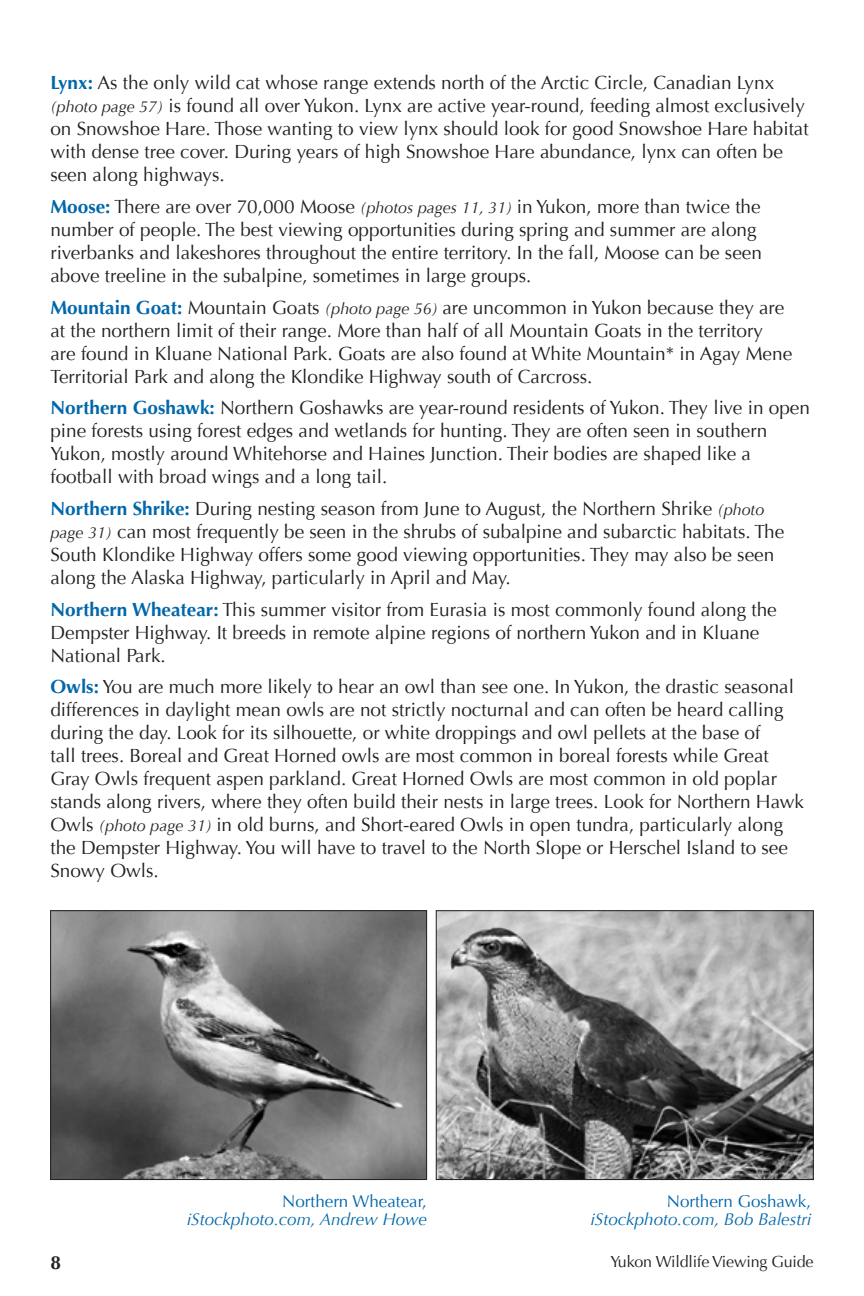
<style>
.page{position:relative;width:864px;height:1296px;background:#fff}
.page>*{position:absolute;margin:0;border:0;box-sizing:border-box;transform-origin:0 0}
.jk_intro_body_with_b{font:19px/23px "Optima";color:#231f20}
.t1{font:700 19px "Optima";color:#231f20}
.caption_intro{font:italic 17px/18px "Optima";color:#0067aa;text-align:right}
.t2{font:16px "Optima";letter-spacing:-.01em;color:#231f20}
.s1{font-weight:700;color:#0067aa}
.s2{font-style:italic;font-size:16px}
.s3{font-style:normal}
</style>
<div class="page">
<img style="left:52px;top:912px;width:373px;height:266px">
<div style="left:50px;top:910px;width:377px;height:270px;border:1px solid #231f20"></div>
<img style="left:438px;top:912px;width:374px;height:266px">
<div style="left:436px;top:910px;width:378px;height:270px;border:1px solid #231f20"></div>
<p class="jk_intro_body_with_b" style="left:50px;top:72px;width:760px"><span class="s1">Lynx:</span> As the only wild cat whose range extends north of the Arctic Circle, Canadian Lynx <span class="s2">(photo page 57)</span> is found all over Yukon. Lynx are active year-round, feeding almost exclusively on Snowshoe Hare. Those wanting to view lynx should look for good Snowshoe Hare habitat with dense tree cover. During years of high Snowshoe Hare abundance, lynx can often be seen along highways.</p>
<p class="jk_intro_body_with_b" style="left:50px;top:195px;width:713px"><span class="s1">Moose:</span> There are over 70,000 Moose <span class="s2">(photos pages 11, 31)</span> in Yukon, more than twice the number of people. The best viewing opportunities during spring and summer are along riverbanks and lakeshores throughout the entire territory. In the fall, Moose can be seen above treeline in the subalpine, sometimes in large groups.</p>
<p class="jk_intro_body_with_b" style="left:50px;top:296px;width:743px"><span class="s1">Mountain Goat:</span> Mountain Goats <span class="s2">(photo page 56)</span> are uncommon in Yukon because they are at the northern limit of their range. More than half of all Mountain Goats in the territory are found in Kluane National Park. Goats are also found at White Mountain* in Agay Mene Territorial Park and along the Klondike Highway south of Carcross.</p>
<p class="jk_intro_body_with_b" style="left:50px;top:397px;width:761px"><span class="s1">Northern Goshawk:</span> Northern Goshawks are year-round residents of Yukon. They live in open pine forests using forest edges and wetlands for hunting. They are often seen in southern Yukon, mostly around Whitehorse and Haines Junction. Their bodies are shaped like a football with broad wings and a long tail.</p>
<p class="jk_intro_body_with_b" style="left:50px;top:497px;width:735px"><span class="s1">Northern Shrike:</span> During nesting season from June to August, the Northern Shrike <span class="s2">(photo page 31)</span> can most frequently be seen in the shrubs of subalpine and subarctic habitats. The South Klondike Highway offers some good viewing opportunities. They may also be seen along the Alaska Highway, particularly in April and May.</p>
<p class="jk_intro_body_with_b" style="left:50px;top:598px;width:728px"><span class="s1">Northern Wheatear:</span> This summer visitor from Eurasia is most commonly found along the<br>Dempster Highway. It breeds in remote alpine regions of northern Yukon and in Kluane<br>National Park.</p>
<p class="jk_intro_body_with_b" style="left:50px;top:676px;width:755px"><span class="s1">Owls:</span> You are much more likely to hear an owl than see one. In Yukon, the drastic seasonal differences in daylight mean owls are not strictly nocturnal and can often be heard calling during the day. Look for its silhouette, or white droppings and owl pellets at the base of<br>tall trees. Boreal and Great Horned owls are most common in boreal forests while Great Gray Owls frequent aspen parkland. Great Horned Owls are most common in old poplar stands along rivers, where they often build their nests in large trees. Look for Northern Hawk Owls <span class="s2">(photo page 31)</span> in old burns, and Short-eared Owls in open tundra, particularly along the Dempster Highway. You will have to travel to the North Slope or Herschel Island to see Snowy Owls.</p>
<p class="caption_intro" style="left:187px;top:1192px;width:241px"><span class="s3">Northern Wheatear, </span>iStockphoto.com, Andrew Howe</p>
<p class="caption_intro" style="left:591px;top:1192px;width:222px"><span class="s3">Northern Goshawk, </span>iStockphoto.com, Bob Balestri</p>
<p class="t1" style="left:50px;top:1252px;width:12px">8</p>
<p class="t2" style="left:610px;top:1252px;width:205px">Yukon Wildlife Viewing Guide</p>
</div>
